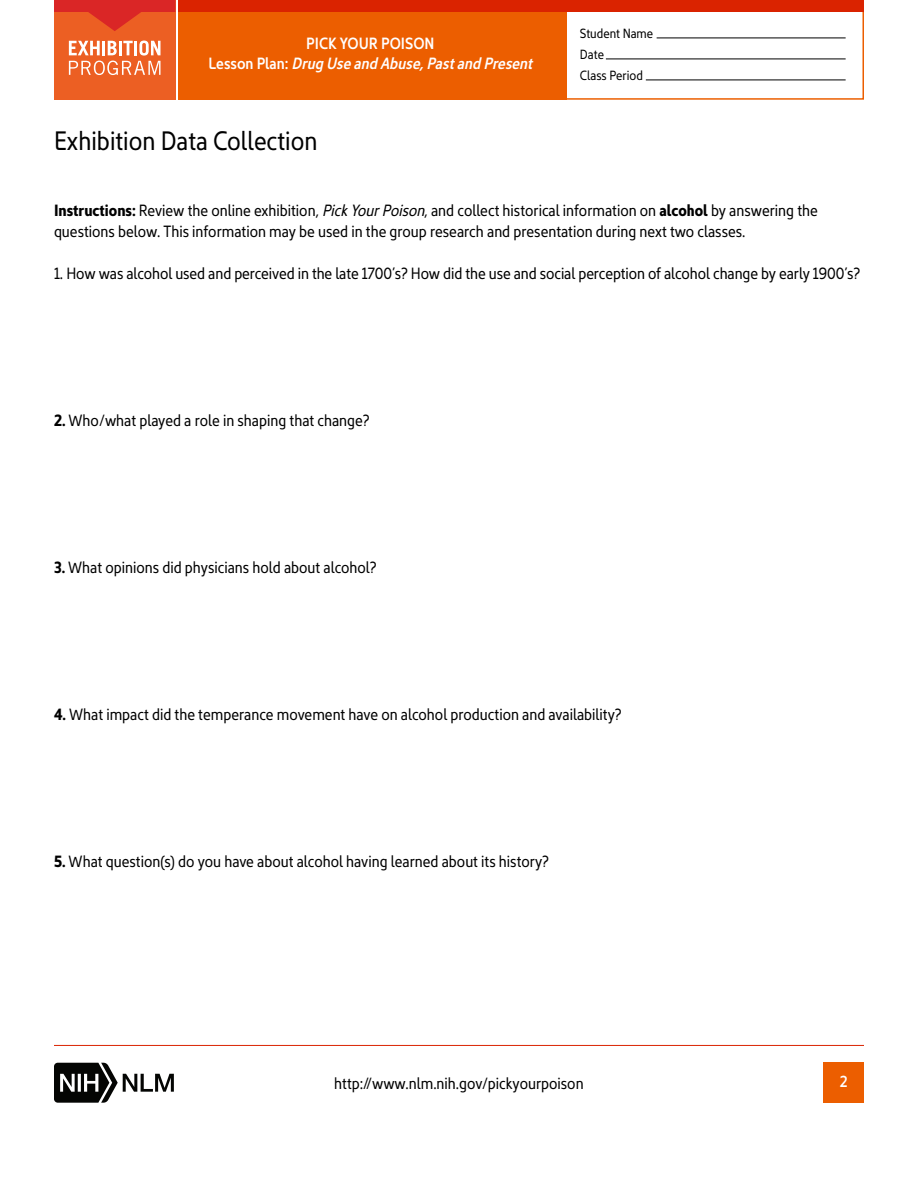
<style>
.page{position:relative;width:918px;height:1188px;background:#fff}
.page>*{position:absolute;margin:0;border:0;box-sizing:border-box;transform-origin:0 0}
.t1{font:27px "Kyrial Sans Pro Regular Cond";color:#000}
.t2{font:16.5px/21px "Kyrial Sans Pro Regular Cond";color:#000}
.t3{font:16.5px "Kyrial Sans Pro Semi Bold Cond Itali";color:#fff}
.t4{font:16.5px "Kyrial Sans Pro Semi Bold Cond";color:#fff}
.t5{font:13.5px/21px "Kyrial Sans Pro Regular Cond";color:#000}
.s1{font-family:"Kyrial Sans Pro Semi Bold Cond"}
.s2{font-family:"Kyrial Sans Pro Bold Cond"}
.s3{font-style:italic}
</style>
<div class="page">
<div style="left:824px;top:1063px;width:40px;height:40px;background:#ec5e00"></div>
<hr style="left:54px;top:1045px;width:810px;height:1px;background:#da2300">
<div style="left:178px;top:6px;width:388px;height:94px;background:#ec5e00"></div>
<div style="left:476px;top:6px;width:388px;height:94px;border:2px solid #ec5e00"></div>
<div style="left:178px;top:0;width:686px;height:12px;background:#da2300"></div>
<div style="left:54px;top:0;width:121px;height:100px;background:#ec5f23"></div>
<svg style="left:69px;top:41px;width:92px;height:34px"></svg>
<svg style="left:54px;top:0;width:121px;height:31px"></svg>
<hr style="left:657px;top:38px;width:189px;height:1px;background:#000">
<hr style="left:606px;top:59px;width:240px;height:1px;background:#000">
<hr style="left:646px;top:80px;width:200px;height:1px;background:#000">
<svg style="left:54px;top:1063px;width:120px;height:40px"></svg>
<p class="t4" style="left:306px;top:32px;width:130px">PICK YOUR POISON</p>
<p class="t3" style="left:209px;top:52px;width:325px"><span class="s1">Lesson Plan:</span> Drug Use and Abuse, Past and Present</p>
<h2 class="t1" style="left:54px;top:122px;width:265px">Exhibition Data Collection</h2>
<p class="t5" style="left:580px;top:22px;width:75px">Student Name<br>Date<br>Class Period</p>
<p class="t2" style="left:54px;top:199px;width:765px"><span class="s2">Instructions:</span> Review the online exhibition, <span class="s3">Pick Your Poison</span>, and collect historical information on <span class="s2">alcohol</span> by answering the questions below. This information may be used in the group research and presentation during next two classes.</p>
<p class="t2" style="left:54px;top:262px;width:808px">1. How was alcohol used and perceived in the late 1700’s? How did the use and social perception of alcohol change by early 1900’s?</p>
<p class="t2" style="left:54px;top:409px;width:317px"><span class="s2">2.</span> Who/what played a role in shaping that change?</p>
<p class="t2" style="left:54px;top:556px;width:324px"><span class="s2">3.</span> What opinions did physicians hold about alcohol?</p>
<p class="t2" style="left:54px;top:703px;width:569px"><span class="s2">4.</span> What impact did the temperance movement have on alcohol production and availability?</p>
<p class="t2" style="left:54px;top:850px;width:497px"><span class="s2">5.</span> What question(s) do you have about alcohol having learned about its history?</p>
<p class="t2" style="left:334px;top:1072px;width:251px">http://www.nlm.nih.gov/pickyourpoison</p>
<p class="t4" style="left:840px;top:1070px;width:9px">2</p>
</div>
